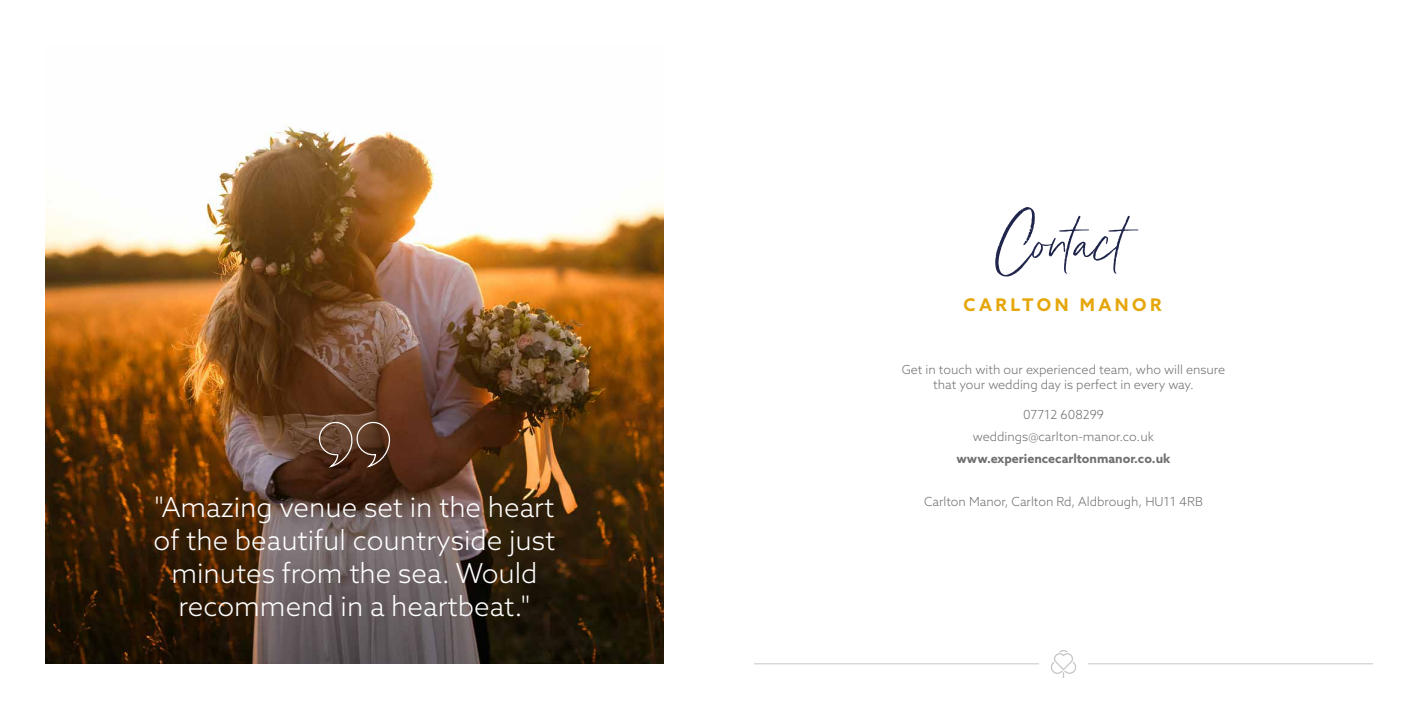
<style>
.page{position:relative;width:1418px;height:709px;background:#fff}
.page>*{position:absolute;margin:0;border:0;box-sizing:border-box;transform-origin:0 0}
.t1{font:102.38px "Paperie Creme";letter-spacing:-.105em;color:#1f254b}
.t2{font:300 27.5px/33px "Azo Sans";color:#fff;text-align:center}
.t3{font:700 17.5px "Azo Sans";letter-spacing:.2em;color:#e5a60a}
.t4{font:300 12.5px/15px "Azo Sans";color:#706f6f;text-align:center}
.t5{font:700 12.5px "Azo Sans";color:#706f6f}
</style>
<div class="page">
<svg style="left:1050px;top:650px;width:26px;height:28px"></svg>
<hr style="left:754px;top:663px;width:285px;height:1px;background:#c6c6c6">
<hr style="left:1087px;top:663px;width:285px;height:1px;background:#c6c6c6">
<img style="left:45px;top:125px;width:619px;height:538px">
<svg style="left:318px;top:420px;width:72px;height:48px"></svg>
<h2 class="t2" style="left:154px;top:490px;width:403px">"Amazing venue set in the heart of the beautiful countryside just minutes from the sea. Would recommend in a heartbeat."</h2>
<h1 class="t1" style="left:993px;top:151px;width:147px">Contact</h1>
<h3 class="t3" style="left:963px;top:293px;width:199px">CARLTON MANOR</h3>
<p class="t4" style="left:901px;top:362px;width:325px">Get in touch with our experienced team, who will ensure that your wedding day is perfect in every way.</p>
<p class="t4" style="left:972px;top:403px;width:183px;line-height:22.1px">07712 608299 weddings@carlton-manor.co.uk</p>
<p class="t5" style="left:956px;top:450px;width:215px">www.experiencecarltonmanor.co.uk</p>
<p class="t4" style="left:924px;top:494px;width:280px">Carlton Manor, Carlton Rd, Aldbrough, HU11 4RB</p>
</div>
